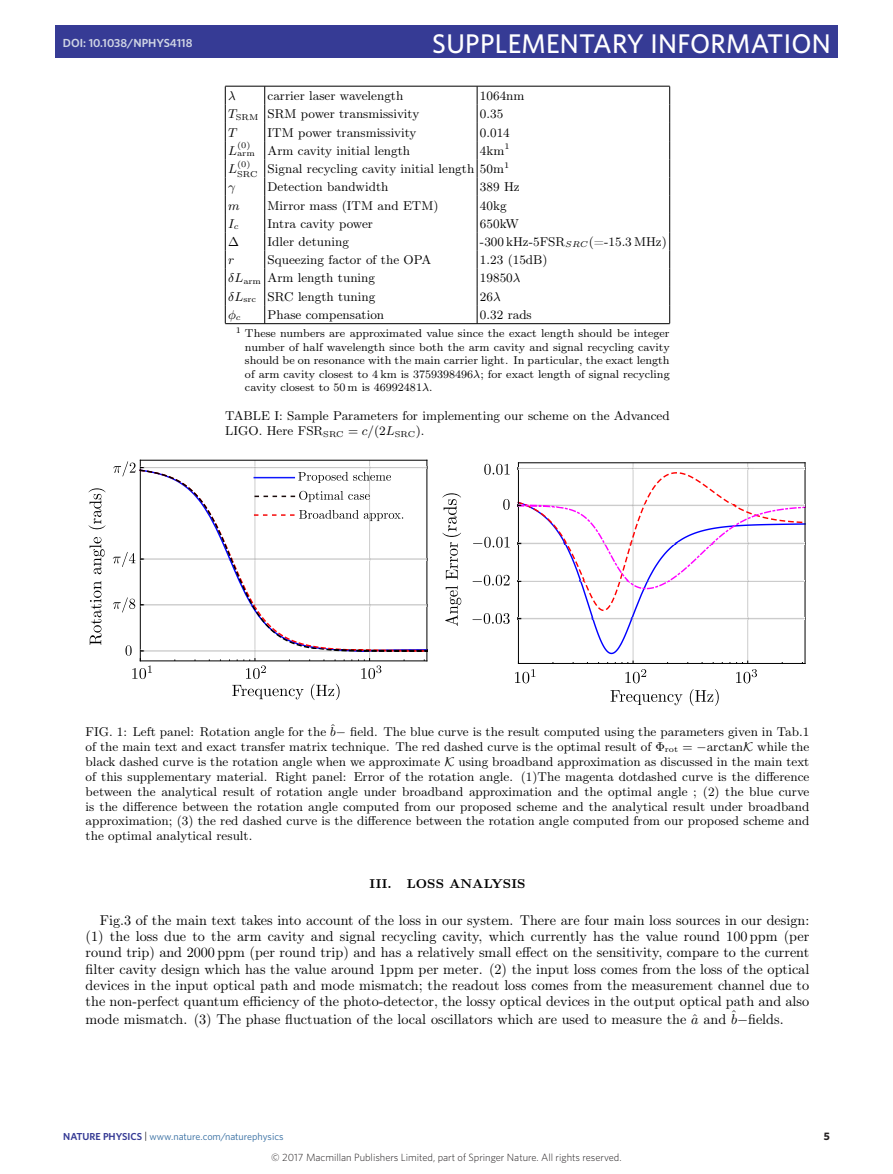
<style>
.page{position:relative;width:893px;height:1174px;background:#fff}
.page>*{position:absolute;margin:0;border:0;box-sizing:border-box;transform-origin:0 0}
.t1{font:500 27px "Whitney";letter-spacing:.01em;color:#fff}
.t2{font:14.25px/16.4px "SFRM1000";color:#000;text-align:justify}
.t3{font:12.75px/14.9px "SFRM0900";color:#000;text-align:right}
.t4{font:12.75px "SFBX0900";color:#000}
.t5{font:12.75px "CMMI9";color:#000}
.t6{font:12.75px "CMR9";color:#000}
.t7{font:600 11.7px "Whitney";color:#cfd4e4}
.t8{font:11.4px/13.5px "SFRM0800";color:#000;text-align:justify}
.t9{font:700 10.8px "Whitney";color:#231f20}
.t10{font:300 10.5px "Whitney";color:#231f20}
.t11{font:10.2px "Whitney";color:#316a9f}
.t12{font:8.55px "CMR6";color:#000}
.s1{font-family:"CMMI9"}
.s2{font-family:"CMR9"}
.s3{font-family:"CMMI8"}
.s4{font-family:"CMSY9"}
.s5{font-family:"CMR10"}
.s6{font-family:"CMMI10"}
.s7{font-family:"CMSY10"}
.s8{font-weight:600;color:#363b95}
.s9{color:#231f20}
</style>
<div class="page">
<hr style="left:225px;top:86px;width:445px;height:1px;background:#000">
<svg style="left:225px;top:86px;width:1px;height:237px"></svg>
<svg style="left:264px;top:86px;width:1px;height:237px"></svg>
<svg style="left:477px;top:86px;width:1px;height:237px"></svg>
<svg style="left:669px;top:86px;width:1px;height:237px"></svg>
<hr style="left:225px;top:323px;width:445px;height:1px;background:#000">
<hr style="left:254px;top:460px;width:1px;height:201px;background:#ccc">
<hr style="left:369px;top:460px;width:1px;height:201px;background:#ccc">
<svg style="left:139px;top:469px;width:289px;height:183px"></svg>
<hr style="left:140px;top:660px;width:287px;height:1px;background:#000">
<hr style="left:140px;top:460px;width:1px;height:201px;background:#000">
<hr style="left:140px;top:460px;width:287px;height:1px;background:#000">
<hr style="left:426px;top:460px;width:1px;height:201px;background:#000">
<svg style="left:90px;top:581px;width:12px;height:64px"></svg>
<svg style="left:90px;top:537px;width:15px;height:37px"></svg>
<svg style="left:89px;top:488px;width:16px;height:41px"></svg>
<svg style="left:232px;top:685px;width:72px;height:14px"></svg>
<svg style="left:311px;top:683px;width:29px;height:17px"></svg>
<svg style="left:237px;top:658px;width:29px;height:21px"></svg>
<svg style="left:358px;top:658px;width:23px;height:21px"></svg>
<svg style="left:113px;top:461px;width:23px;height:15px"></svg>
<svg style="left:113px;top:552px;width:22px;height:15px"></svg>
<svg style="left:113px;top:597px;width:22px;height:15px"></svg>
<svg style="left:125px;top:645px;width:27px;height:34px"></svg>
<hr style="left:633px;top:463px;width:1px;height:200px;background:#ccc">
<hr style="left:747px;top:463px;width:1px;height:200px;background:#ccc">
<svg style="left:517px;top:612px;width:289px;height:43px"></svg>
<svg style="left:517px;top:471px;width:289px;height:141px"></svg>
<hr style="left:518px;top:663px;width:287px;height:1px;background:#000">
<hr style="left:518px;top:463px;width:1px;height:200px;background:#000">
<hr style="left:518px;top:462px;width:287px;height:1px;background:#000">
<hr style="left:804px;top:463px;width:1px;height:200px;background:#000">
<svg style="left:610px;top:690px;width:72px;height:15px"></svg>
<svg style="left:690px;top:689px;width:29px;height:17px"></svg>
<svg style="left:515px;top:669px;width:20px;height:14px"></svg>
<svg style="left:625px;top:669px;width:21px;height:14px"></svg>
<svg style="left:736px;top:669px;width:21px;height:14px"></svg>
<svg style="left:503px;top:499px;width:7px;height:11px"></svg>
<svg style="left:484px;top:464px;width:26px;height:11px"></svg>
<svg style="left:473px;top:537px;width:37px;height:11px"></svg>
<svg style="left:473px;top:575px;width:37px;height:11px"></svg>
<svg style="left:472px;top:613px;width:38px;height:11px"></svg>
<svg style="left:445px;top:586px;width:16px;height:40px"></svg>
<svg style="left:442px;top:493px;width:19px;height:86px"></svg>
<hr style="left:254px;top:477px;width:41px;height:1px;background:#0e17fd">
<svg style="left:298px;top:472px;width:93px;height:11px"></svg>
<svg style="left:254px;top:510px;width:149px;height:11px"></svg>
<svg style="left:254px;top:491px;width:116px;height:11px"></svg>
<img style="left:140px;top:466px;width:288px;height:2px">
<img style="left:518px;top:467px;width:287px;height:2px">
<img style="left:518px;top:505px;width:287px;height:2px">
<img style="left:518px;top:542px;width:287px;height:2px">
<img style="left:140px;top:558px;width:288px;height:2px">
<img style="left:518px;top:580px;width:287px;height:2px">
<img style="left:140px;top:604px;width:288px;height:2px">
<img style="left:518px;top:617px;width:287px;height:2px">
<img style="left:140px;top:649px;width:288px;height:2px">
<div style="left:56px;top:25px;width:782px;height:33px;background:#363b95"></div>
<p class="t7" style="left:63px;top:35px;width:131px">DOI: 10.1038/NPHYS4118</p>
<h1 class="t1" style="left:432px;top:25px;width:400px">SUPPLEMENTARY INFORMATION</h1>
<p class="t5" style="left:228px;top:91px;width:9px">λ</p>
<p class="t3" style="left:268px;top:89px;width:137px">carrier laser wavelength</p>
<p class="t3" style="left:480px;top:89px;width:46px">1064nm</p>
<p class="t3" style="left:228px;top:107px;width:193px"><span class="s1">T</span><sub>SRM</sub> SRM power transmissivity</p>
<p class="t3" style="left:480px;top:107px;width:25px">0.35</p>
<p class="t5" style="left:228px;top:127px;width:9px">T</p>
<p class="t3" style="left:268px;top:125px;width:150px">ITM power transmissivity</p>
<p class="t3" style="left:480px;top:125px;width:31px">0.014</p>
<p class="t3" style="left:228px;top:143px;width:183px"><span class="s1">L</span><sub>arm</sub> Arm cavity initial length</p>
<p class="t12" style="left:237px;top:142px;width:15px">(0)</p>
<p class="t3" style="left:228px;top:142px;width:283px;line-height:18.1px">4km<sup>1<br></sup><span class="s1">L</span><sub>SRC</sub> Signal recycling cavity initial length 50m<sup>1</sup></p>
<p class="t12" style="left:237px;top:160px;width:15px">(0)</p>
<p class="t5" style="left:228px;top:182px;width:9px">γ</p>
<p class="t3" style="left:268px;top:180px;width:122px">Detection bandwidth</p>
<p class="t3" style="left:480px;top:180px;width:41px">389 Hz</p>
<p class="t5" style="left:228px;top:200px;width:13px">m</p>
<p class="t3" style="left:268px;top:198px;width:173px">Mirror mass (ITM and ETM)</p>
<p class="t3" style="left:480px;top:198px;width:28px">40kg</p>
<p class="t5" style="left:228px;top:218px;width:12px">I<sub>c</sub></p>
<p class="t3" style="left:268px;top:216px;width:107px">Intra cavity power</p>
<p class="t3" style="left:480px;top:216px;width:41px">650kW</p>
<p class="t6" style="left:228px;top:236px;width:12px">∆</p>
<p class="t3" style="left:268px;top:235px;width:83px">Idler detuning</p>
<p class="t3" style="left:480px;top:235px;width:188px">-300 kHz-5<span class="s2">FSR</span><sub>SRC</sub> (=-15.3 MHz)</p>
<p class="t5" style="left:228px;top:255px;width:7px">r</p>
<p class="t3" style="left:268px;top:253px;width:165px">Squeezing factor of the OPA</p>
<p class="t3" style="left:480px;top:253px;width:69px">1.23 (15dB)</p>
<p class="t3" style="left:228px;top:271px;width:148px"><span class="s1">δL</span><sub>arm</sub> Arm length tuning</p>
<p class="t3" style="left:480px;top:271px;width:42px">19850<span class="s1">λ</span></p>
<p class="t3" style="left:228px;top:289px;width:149px"><span class="s1">δL</span><sub>src</sub> SRC length tuning</p>
<p class="t3" style="left:480px;top:289px;width:22px">26<span class="s1">λ</span></p>
<p class="t5" style="left:228px;top:309px;width:14px">φ<sub>c</sub></p>
<p class="t3" style="left:268px;top:307px;width:118px">Phase compensation</p>
<p class="t3" style="left:480px;top:307px;width:53px">0.32 rads</p>
<p class="t8" style="left:245px;top:327px;width:426px;text-indent:-9px"><sup>1</sup> These numbers are approximated value since the exact length should be integer number of half wavelength since both the arm cavity and signal recycling cavity should be on resonance with the main carrier light. In particular, the exact length of arm cavity closest to 4 km is 3759398496<span class="s3">λ</span>; for exact length of signal recycling cavity closest to 50 m is 46992481<span class="s3">λ</span>.</p>
<p class="t3" style="left:225px;top:409px;width:446px;text-align:left">TABLE I: Sample Parameters for implementing our scheme on the Advanced<br>LIGO. Here <span class="s2">FSR</span><sub>SRC</sub> <span class="s2">=</span> <span class="s1">c/</span><span class="s2">(2</span><span class="s1">L</span><sub>SRC</sub><span class="s2">)</span>.</p>
<p class="t3" style="left:86px;top:724px;width:725px;text-align:justify">FIG. 1: Left panel: Rotation angle for the <sup>ˆ</sup><span class="s1">b</span><span class="s4">−</span> field. The blue curve is the result computed using the parameters given in Tab.1 of the main text and exact transfer matrix technique. The red dashed curve is the optimal result of <span class="s2">Φ</span><sub>rot</sub> <span class="s2">=</span> <span class="s4">−</span><span class="s2">arctan</span><span class="s4">K</span> while the black dashed curve is the rotation angle when we approximate <span class="s4">K</span> using broadband approximation as discussed in the main text of this supplementary material. Right panel: Error of the rotation angle. (1)The magenta dotdashed curve is the difference between the analytical result of rotation angle under broadband approximation and the optimal angle ; (2) the blue curve is the difference between the rotation angle computed from our proposed scheme and the analytical result under broadband approximation; (3) the red dashed curve is the difference between the rotation angle computed from our proposed scheme and the optimal analytical result.</p>
<p class="t4" style="left:370px;top:876px;width:157px">III. LOSS ANALYSIS</p>
<p class="t2" style="left:86px;top:912px;width:725px;text-indent:14px">Fig.3 of the main text takes into account of the loss in our system. There are four main loss sources in our design: (1) the loss due to the arm cavity and signal recycling cavity, which currently has the value round <span class="s5">100</span> ppm (per round trip) and <span class="s5">2000</span> ppm (per round trip) and has a relatively small effect on the sensitivity, compare to the current filter cavity design which has the value around <span class="s5">1</span>ppm per meter. (2) the input loss comes from the loss of the optical devices in the input optical path and mode mismatch; the readout loss comes from the measurement channel due to the non-perfect quantum efficiency of the photo-detector, the lossy optical devices in the output optical path and also</p>
<p class="t2" style="left:86px;top:1011px;width:699px">mode mismatch. (3) The phase fluctuation of the local oscillators which are used to measure the <span class="s6">a</span><span class="s5">ˆ</span> and <sup>ˆ</sup><span class="s6">b</span><span class="s7">−</span>fields.</p>
<p class="t11" style="left:63px;top:1129px;width:222px"><span class="s8">NATURE PHYSICS</span> <span class="s9">|</span> www.nature.com/naturephysics</p>
<p class="t9" style="left:824px;top:1128px;width:8px">5</p>
<p class="t10" style="left:271px;top:1150px;width:352px">© 2017 Macmillan Publishers Limited, part of Springer Nature. All rights reserved.</p>
</div>
